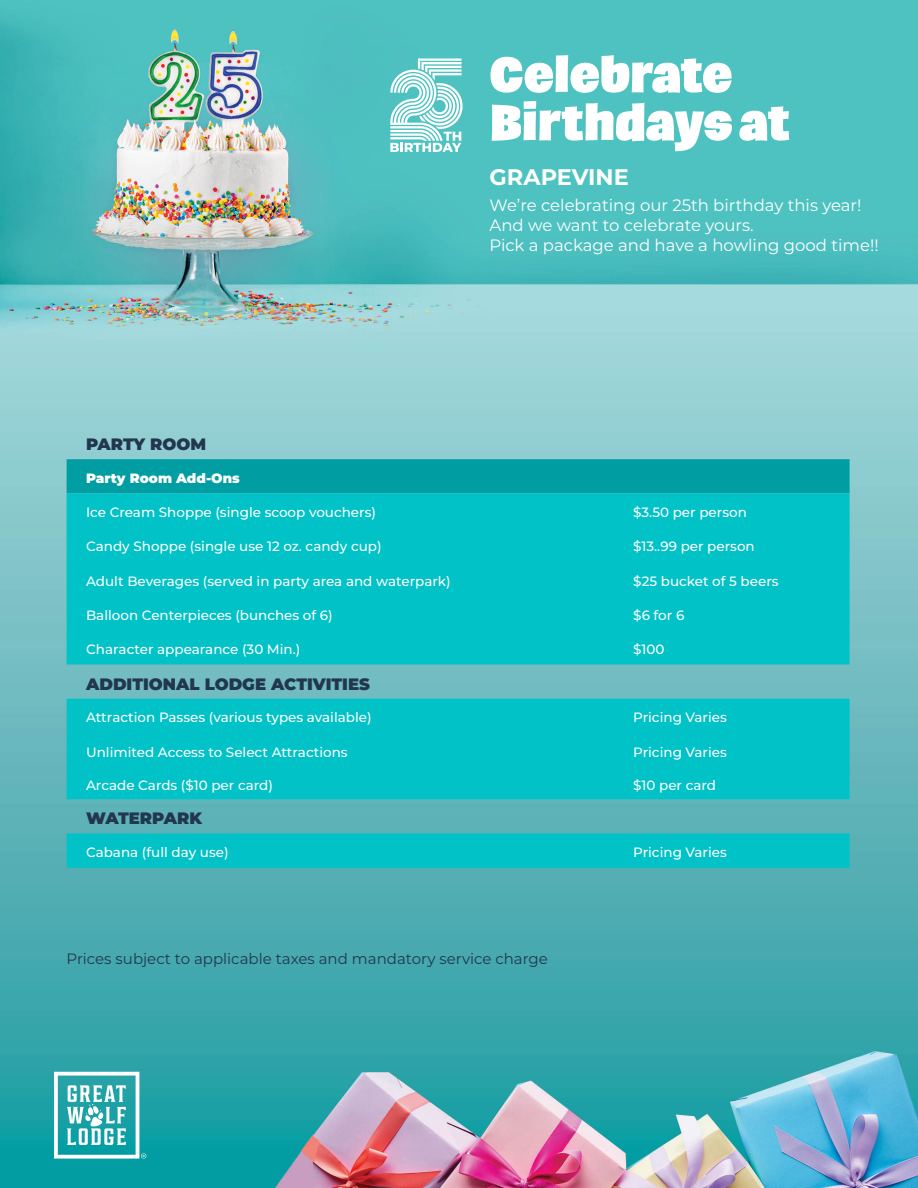
<style>
.page{position:relative;width:918px;height:1188px;background:#fff}
.page>*{position:absolute;margin:0;border:0;box-sizing:border-box;transform-origin:0 0}
.t1{font:700 22.5px "Montserrat";color:#fff}
.t2{font:16.5px/19.8px "Montserrat";color:#fff}
.t3{font:900 16.5px "Montserrat";color:#22374e}
.t4{font:15px "Montserrat";color:#22374e}
.t5{font:500 13.5px "Montserrat";color:#fff}
.t6{font:900 13.5px "Montserrat";color:#fff}
</style>
<div class="page">
<img style="left:0;top:0;width:918px;height:1188px">
<svg style="left:54px;top:1072px;width:92px;height:87px"></svg>
<svg style="left:390px;top:58px;width:73px;height:94px"></svg>
<svg style="left:492px;top:101px;width:297px;height:50px"></svg>
<svg style="left:490px;top:55px;width:242px;height:38px"></svg>
<div style="left:67px;top:459px;width:783px;height:34px;background:#009ea3"></div>
<svg style="left:67px;top:493px;width:783px;height:375px;background:#13c0c5"></svg>
<h1 class="t1" style="left:490px;top:161px;width:141px">GRAPEVINE</h1>
<p class="t2" style="left:490px;top:195px;width:391px">We’re celebrating our 25th birthday this year!<br>And we want to celebrate yours.<br>Pick a package and have a howling good time!!</p>
<p class="t3" style="left:86px;top:432px;width:122px">PARTY ROOM</p>
<p class="t6" style="left:86px;top:468px;width:155px">Party Room Add-Ons</p>
<p class="t5" style="left:86px;top:503px;width:291px">Ice Cream Shoppe (single scoop vouchers)</p>
<p class="t5" style="left:633px;top:503px;width:115px">$3.50 per person</p>
<p class="t5" style="left:86px;top:537px;width:297px">Candy Shoppe (single use 12 oz. candy cup)</p>
<p class="t5" style="left:633px;top:537px;width:123px">$13..99 per person</p>
<p class="t5" style="left:86px;top:571px;width:366px">Adult Beverages (served in party area and waterpark)</p>
<p class="t5" style="left:633px;top:571px;width:147px">$25 bucket of 5 beers</p>
<p class="t5" style="left:86px;top:606px;width:248px">Balloon Centerpieces (bunches of 6)</p>
<p class="t5" style="left:633px;top:606px;width:53px">$6 for 6</p>
<p class="t5" style="left:86px;top:640px;width:216px">Character appearance (30 Min.)</p>
<p class="t5" style="left:633px;top:640px;width:33px">$100</p>
<p class="t3" style="left:86px;top:671px;width:285px">ADDITIONAL LODGE ACTIVITIES</p>
<p class="t5" style="left:86px;top:708px;width:287px">Attraction Passes (various types available)</p>
<p class="t5" style="left:633px;top:708px;width:95px">Pricing Varies</p>
<p class="t5" style="left:86px;top:742px;width:263px">Unlimited Access to Select Attractions</p>
<p class="t5" style="left:633px;top:742px;width:95px">Pricing Varies</p>
<p class="t5" style="left:86px;top:776px;width:188px">Arcade Cards ($10 per card)</p>
<p class="t5" style="left:633px;top:776px;width:84px">$10 per card</p>
<p class="t3" style="left:86px;top:806px;width:117px">WATERPARK</p>
<p class="t5" style="left:86px;top:843px;width:144px">Cabana (full day use)</p>
<p class="t5" style="left:633px;top:843px;width:95px">Pricing Varies</p>
<p class="t4" style="left:67px;top:948px;width:483px">Prices subject to applicable taxes and mandatory service charge</p>
</div>
